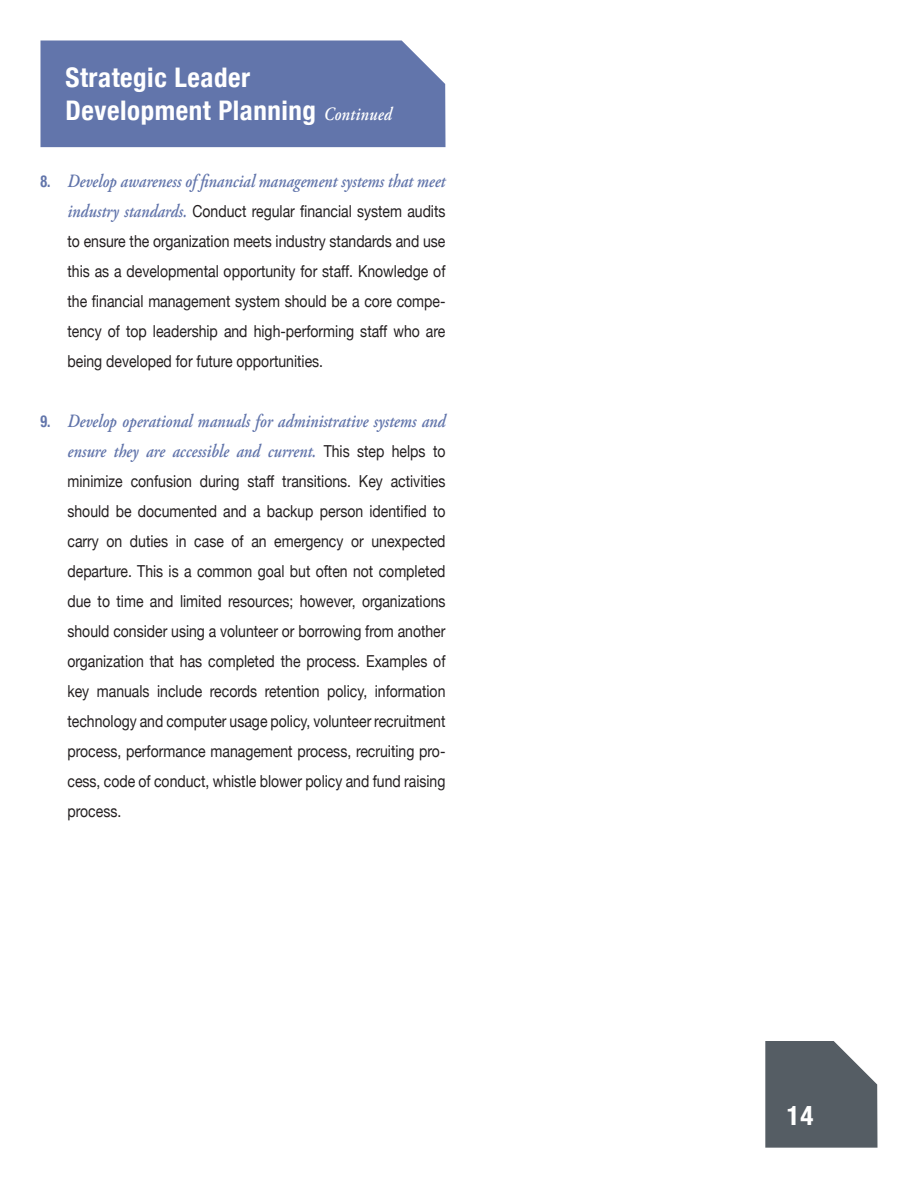
<style>
.page{position:relative;width:918px;height:1188px;background:#fff}
.page>*{position:absolute;margin:0;border:0;box-sizing:border-box;transform-origin:0 0}
.t1{font:700 condensed 27px/32.4px "Helvetica Neue";letter-spacing:.02em;color:#fff}
.t2{font:italic 600 18.75px/30px "Adobe Garamond Pro";color:#6275ab;text-align:right;scale:.85 1}
.t3{font:16.5px/30px "Helvetica Neue";color:#231f20;text-align:justify;scale:.85 1}
.s1{font-family:"Adobe Garamond Pro";font-weight:600;font-style:italic;font-stretch:normal;font-size:18.75px}
.s2{font-family:"Helvetica Neue";font-weight:700;font-style:normal;font-stretch:condensed;font-size:16.5px}
.s3{font-family:"Adobe Garamond Pro";font-weight:600;font-style:italic;font-size:18.75px;color:#6275ab}
.s4{font-family:"Helvetica Neue";font-weight:400;font-style:normal;font-size:16.5px;color:#231f20}
</style>
<div class="page">
<svg style="left:765px;top:1041px;width:113px;height:107px;background:#646b72"></svg>
<div style="left:40px;top:40px;width:406px;height:107px;background:#6275ab"></div>
<p class="t1" style="left:66px;top:61px;width:328px">Strategic Leader<br>Development Planning <span class="s1">Continued</span></p>
<p class="t2" style="left:40px;top:167px;width:478px"><span class="s2">8.</span> Develop awareness of financial management systems that meet</p>
<p class="t3" style="left:67px;top:196px;width:446px"><span class="s3">industry standards.</span> Conduct regular financial system audits to ensure the organization meets industry standards and use this as a developmental opportunity for staff. Knowledge of the financial management system should be a core compe&shy;tency of top leadership and high-performing staff who are being developed for future opportunities.</p>
<p class="t2" style="left:40px;top:407px;width:478px"><span class="s2">9.</span> Develop operational manuals for administrative systems and ensure they are accessible and current. <span class="s4">This step helps to</span></p>
<p class="t3" style="left:67px;top:466px;width:446px">minimize confusion during staff transitions. Key activities should be documented and a backup person identified to carry on duties in case of an emergency or unexpected departure. This is a common goal but often not completed due to time and limited resources; however, organizations should consider using a volunteer or borrowing from another organization that has completed the process. Examples of key manuals include records retention policy, information technology and computer usage policy, volunteer recruitment process, performance management process, recruiting pro&shy;cess, code of conduct, whistle blower policy and fund raising process.</p>
<p class="t1" style="left:787px;top:1099px;width:28px">14</p>
</div>
